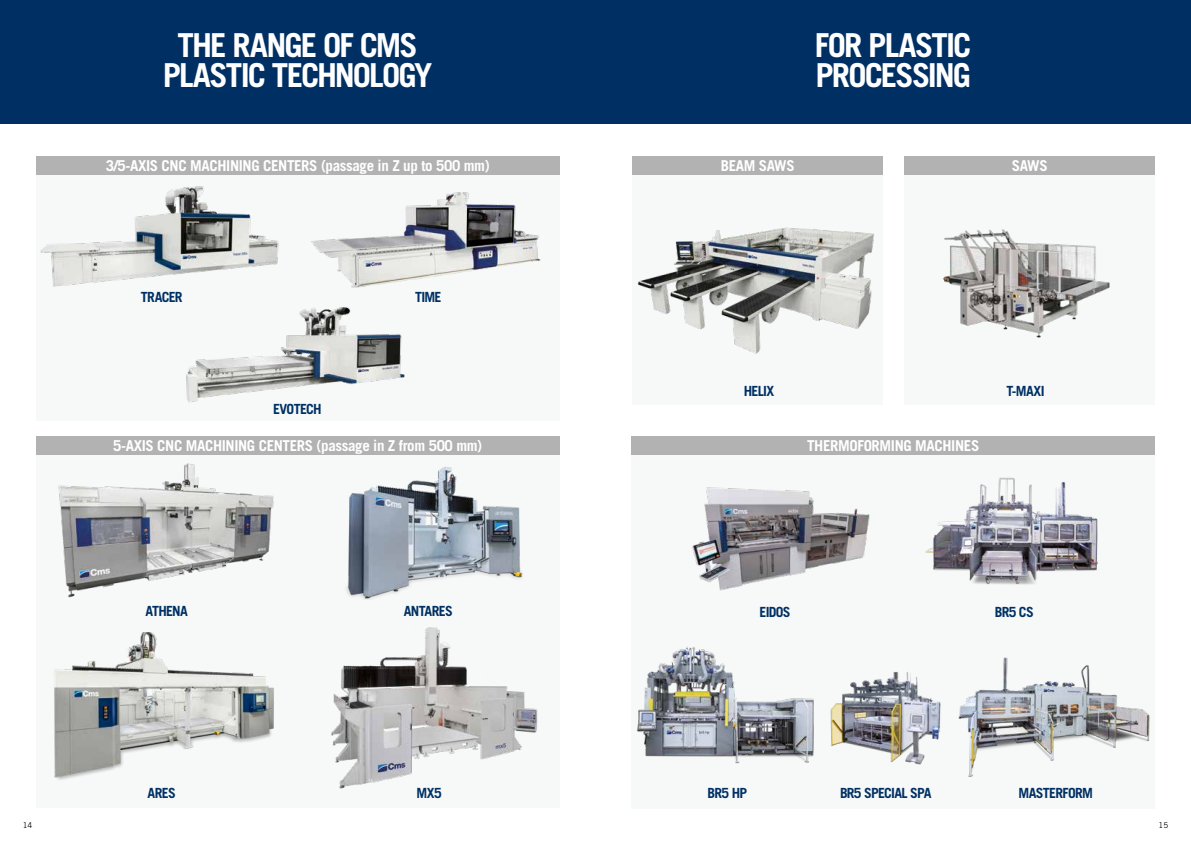
<style>
.page{position:relative;width:1191px;height:842px;background:#fff}
.page>*{position:absolute;margin:0;border:0;box-sizing:border-box;transform-origin:0 0}
.t1{font:700 33px/30.6px "Trade Gothic LT Std";letter-spacing:-.055em;color:#fff;text-align:center}
.t2{font:700 15px "Trade Gothic LT Std";letter-spacing:-.025em;color:#fff}
.t3{font:700 14px "Trade Gothic LT Std";letter-spacing:-.05em;color:#003063}
.t4{font:8px "Trade Gothic LT Std";color:#000}
</style>
<div class="page">
<div style="left:0;top:0;width:1191px;height:123px;background:#003063"></div>
<div style="left:36px;top:156px;width:523px;height:264px;background:#f7f9f9"></div>
<div style="left:36px;top:156px;width:523px;height:18px;background:#b3b2b2"></div>
<img style="left:40px;top:186px;width:239px;height:101px">
<div style="left:904px;top:156px;width:251px;height:248px;background:#f7f9f9"></div>
<div style="left:904px;top:156px;width:251px;height:18px;background:#b3b2b2"></div>
<img style="left:943px;top:229px;width:167px;height:109px">
<div style="left:631px;top:437px;width:524px;height:371px;background:#f7f9f9"></div>
<div style="left:631px;top:437px;width:524px;height:18px;background:#b3b2b2"></div>
<img style="left:636px;top:647px;width:178px;height:117px">
<img style="left:830px;top:672px;width:111px;height:93px">
<img style="left:958px;top:657px;width:192px;height:120px">
<img style="left:692px;top:487px;width:178px;height:104px">
<img style="left:925px;top:477px;width:173px;height:108px">
<div style="left:632px;top:156px;width:251px;height:248px;background:#f7f9f9"></div>
<div style="left:632px;top:156px;width:251px;height:18px;background:#b3b2b2"></div>
<img style="left:637px;top:227px;width:237px;height:127px">
<img style="left:186px;top:307px;width:219px;height:96px">
<div style="left:36px;top:437px;width:523px;height:371px;background:#f7f9f9"></div>
<div style="left:36px;top:437px;width:523px;height:18px;background:#b3b2b2"></div>
<img style="left:58px;top:463px;width:216px;height:135px">
<img style="left:331px;top:627px;width:207px;height:162px">
<img style="left:54px;top:632px;width:220px;height:148px">
<img style="left:346px;top:466px;width:177px;height:133px">
<img style="left:311px;top:192px;width:230px;height:96px">
<h1 class="t1" style="left:163px;top:29px;width:271px">THE RANGE OF CMS<br>PLASTIC TECHNOLOGY</h1>
<h1 class="t1" style="left:815px;top:29px;width:158px;text-align:left">FOR PLASTIC<br>PROCESSING</h1>
<p class="t2" style="left:106px;top:156px;width:385px">3/5-AXIS CNC MACHINING CENTERS (passage in Z up to 500 mm)</p>
<p class="t2" style="left:720px;top:156px;width:75px">BEAM SAWS</p>
<p class="t2" style="left:1011px;top:156px;width:37px">SAWS</p>
<p class="t3" style="left:141px;top:288px;width:43px">TRACER</p>
<p class="t3" style="left:415px;top:288px;width:28px">TIME</p>
<p class="t3" style="left:273px;top:400px;width:50px">EVOTECH</p>
<p class="t2" style="left:113px;top:437px;width:371px">5-AXIS CNC MACHINING CENTERS (passage in Z from 500 mm)</p>
<p class="t3" style="left:744px;top:382px;width:32px">HELIX</p>
<p class="t2" style="left:807px;top:436px;width:174px">THERMOFORMING MACHINES</p>
<p class="t3" style="left:1006px;top:382px;width:40px">T-MAXI</p>
<p class="t3" style="left:145px;top:602px;width:44px">ATHENA</p>
<p class="t3" style="left:404px;top:602px;width:51px">ANTARES</p>
<p class="t3" style="left:759px;top:603px;width:33px">EIDOS</p>
<p class="t3" style="left:994px;top:603px;width:41px">BR5 CS</p>
<p class="t3" style="left:148px;top:785px;width:30px">ARES</p>
<p class="t3" style="left:416px;top:785px;width:27px">MX5</p>
<p class="t3" style="left:707px;top:785px;width:41px">BR5 HP</p>
<p class="t3" style="left:840px;top:785px;width:93px">BR5 SPECIAL SPA</p>
<p class="t3" style="left:1018px;top:785px;width:76px">MASTERFORM</p>
<p class="t4" style="left:23px;top:820px;width:11px">14</p>
<p class="t4" style="left:1158px;top:820px;width:11px">15</p>
</div>
